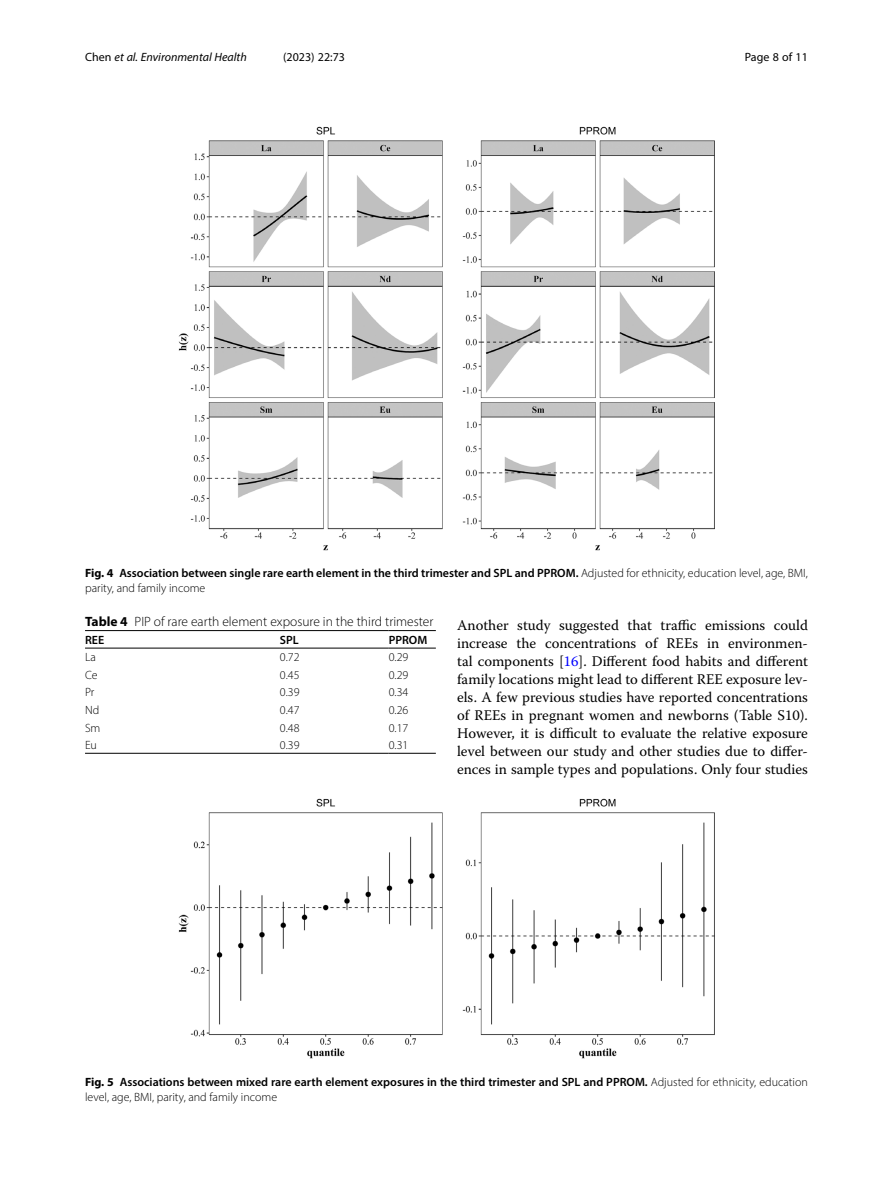
<style>
.page{position:relative;width:893px;height:1191px;background:#fff}
.page>*{position:absolute;margin:0;border:0;box-sizing:border-box;transform-origin:0 0}
.Body_Text_Indent{font:14.7px/18px "Warnock Pro";color:#000;text-align:justify}
.Table_Caption{font:300 13.5px "Myriad Pro";color:#000}
.Figure_Caption{font:600 12px/15px "Myriad Pro";color:#000}
.Table_Body_Tab4_Deci{font:300 12px "Myriad Pro";color:#000}
.t1{font:italic 12px "Myriad Pro";color:#000}
.t2{font:12px "Myriad Pro";color:#000}
.Table_Body{font:300 12px "Myriad Pro";letter-spacing:-.005em;color:#000}
.Table_Head{font:600 12px "Myriad Pro";color:#000}
.s1{font-style:normal}
.s2{font-weight:700}
.s3{font-weight:300}
.s4{color:#00f}
</style>
<div class="page">
<hr style="left:85px;top:648px;width:195px;height:1px;background:#000">
<hr style="left:280px;top:630px;width:109px;height:1px;background:#000">
<hr style="left:280px;top:648px;width:109px;height:1px;background:#000">
<hr style="left:389px;top:630px;width:47px;height:1px;background:#000">
<hr style="left:389px;top:648px;width:47px;height:1px;background:#000">
<hr style="left:85px;top:753px;width:195px;height:1px;background:#000">
<hr style="left:280px;top:753px;width:109px;height:1px;background:#000">
<hr style="left:389px;top:753px;width:47px;height:1px;background:#000">
<hr style="left:85px;top:630px;width:195px;height:1px;background:#000">
<img style="left:179px;top:798px;width:535px;height:261px">
<img style="left:179px;top:126px;width:535px;height:424px">
<p class="t1" style="left:85px;top:50px;width:163px"><span class="s1">Chen</span> et al. Environmental Health</p>
<p class="t2" style="left:283px;top:50px;width:63px">(2023) 22:73</p>
<p class="t2" style="left:745px;top:50px;width:65px">Page 8 of 11</p>
<p class="Figure_Caption" style="left:85px;top:565px;width:724px"><span class="s2">Fig. 4</span> Association between single rare earth element in the third trimester and SPL and PPROM. <span class="s3">Adjusted for ethnicity, education level, age, BMI, parity, and family income</span></p>
<p class="Table_Caption" style="left:85px;top:613px;width:350px"><span class="s2">Table 4</span> PIP of rare earth element exposure in the third trimester</p>
<p class="Table_Head" style="left:85px;top:632px;width:21px">REE</p>
<p class="Table_Head" style="left:280px;top:632px;width:20px">SPL</p>
<p class="Table_Head" style="left:389px;top:632px;width:40px">PPROM</p>
<p class="Table_Body" style="left:85px;top:650px;width:12px">La</p>
<p class="Table_Body_Tab4_Deci" style="left:280px;top:650px;width:21px">0.72</p>
<p class="Table_Body_Tab4_Deci" style="left:389px;top:650px;width:21px">0.29</p>
<p class="Table_Body" style="left:85px;top:668px;width:14px">Ce</p>
<p class="Table_Body_Tab4_Deci" style="left:280px;top:668px;width:21px">0.45</p>
<p class="Table_Body_Tab4_Deci" style="left:389px;top:668px;width:21px">0.29</p>
<p class="Table_Body" style="left:85px;top:685px;width:11px">Pr</p>
<p class="Table_Body_Tab4_Deci" style="left:280px;top:685px;width:21px">0.39</p>
<p class="Table_Body_Tab4_Deci" style="left:389px;top:685px;width:21px">0.34</p>
<p class="Table_Body" style="left:85px;top:703px;width:16px">Nd</p>
<p class="Table_Body_Tab4_Deci" style="left:280px;top:703px;width:21px">0.47</p>
<p class="Table_Body_Tab4_Deci" style="left:389px;top:703px;width:21px">0.26</p>
<p class="Table_Body" style="left:85px;top:720px;width:17px">Sm</p>
<p class="Table_Body_Tab4_Deci" style="left:280px;top:720px;width:21px">0.48</p>
<p class="Table_Body_Tab4_Deci" style="left:389px;top:720px;width:21px">0.17</p>
<p class="Table_Body" style="left:85px;top:738px;width:13px">Eu</p>
<p class="Table_Body_Tab4_Deci" style="left:280px;top:738px;width:21px">0.39</p>
<p class="Table_Body_Tab4_Deci" style="left:389px;top:738px;width:21px">0.31</p>
<p class="Body_Text_Indent" style="left:457px;top:616px;width:352px">Another study suggested that traffic emissions could increase the concentrations of REEs in environmen&shy;tal components [<span class="s4">16</span>]. Different food habits and different family locations might lead to different REE exposure lev&shy;els. A few previous studies have reported concentrations of REEs in pregnant women and newborns (Table S10).<br>However, it is difficult to evaluate the relative exposure level between our study and other studies due to differ&shy;ences in sample types and populations. Only four studies</p>
<p class="Figure_Caption" style="left:85px;top:1074px;width:724px"><span class="s2">Fig. 5</span> Associations between mixed rare earth element exposures in the third trimester and SPL and PPROM. <span class="s3">Adjusted for ethnicity, education level, age, BMI, parity, and family income</span></p>
</div>
